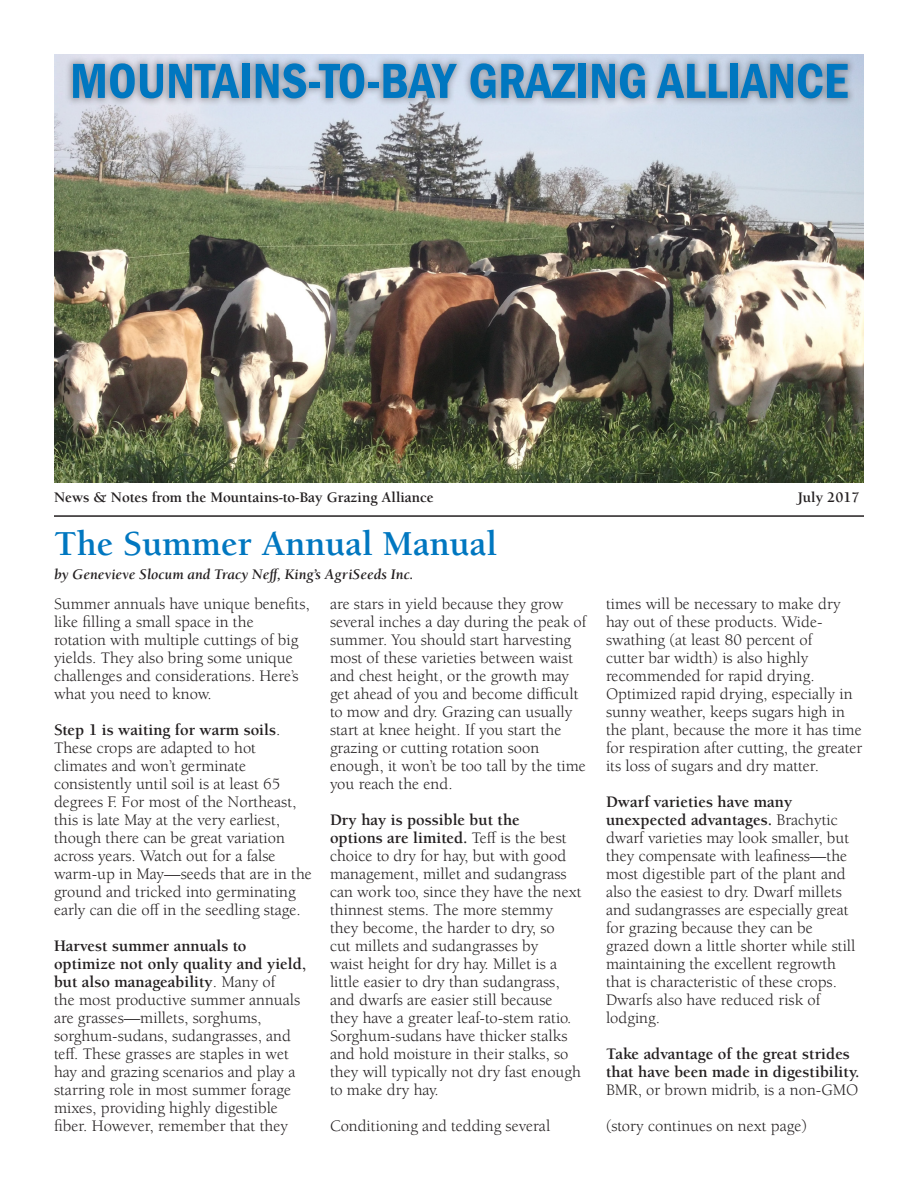
<style>
.page{position:relative;width:918px;height:1188px;background:#fff}
.page>*{position:absolute;margin:0;border:0;box-sizing:border-box;transform-origin:0 0}
.t1{font:600 condensed 51px "Franklin Gothic";color:#0077c0}
.L1{font:700 36px "Berkeley Pro";color:#0077c0}
.t2{font:16.5px/18px "Berkeley Pro";color:#231f20}
.t3{font:700 16.5px/18px "Berkeley Pro";color:#231f20}
.t4{font:700 15px "Berkeley Pro";color:#231f20}
.L1-2{font:italic 700 15px "Berkeley Pro";color:#231f20}
.s1{font-weight:700}
.s2{font-weight:400}
</style>
<div class="page">
<img style="left:55px;top:54px;width:808px;height:428px">
<div style="left:65px;top:56px;width:791px;height:51px;background:#231f20;opacity:.35"></div>
<hr style="left:54px;top:515px;width:810px;height:2px;background:#231f20">
<p class="t1" style="left:70px;top:52px;width:780px">MOUNTAINS-TO-BAY GRAZING ALLIANCE</p>
<p class="t4" style="left:54px;top:489px;width:381px">News &amp; Notes from the Mountains-to-Bay Grazing Alliance</p>
<p class="t4" style="left:798px;top:489px;width:63px">July 2017</p>
<p class="L1" style="left:54px;top:523px;width:445px">The Summer Annual Manual</p>
<p class="L1-2" style="left:54px;top:565px;width:361px">by Genevieve Slocum and Tracy Neff, King’s AgriSeeds Inc.</p>
<p class="t2" style="left:54px;top:595px;width:257px">Summer annuals have unique benefits, like filling a small space in the<br>rotation with multiple cuttings of big yields. They also bring some unique challenges and considerations. Here’s what you need to know.</p>
<p class="t2" style="left:54px;top:721px;width:259px"><span class="s1">Step 1 is waiting for warm soils</span>.<br>These crops are adapted to hot climates and won’t germinate consistently until soil is at least 65 degrees F. For most of the Northeast, this is late May at the very earliest, though there can be great variation across years. Watch out for a false warm-up in May—seeds that are in the ground and tricked into germinating early can die off in the seedling stage.</p>
<p class="t2" style="left:54px;top:937px;width:254px"><span class="s1">Harvest summer annuals to optimize not only quality and yield, but also manageability</span>. Many of<br>the most productive summer annuals are grasses—millets, sorghums, sorghum-sudans, sudangrasses, and teff. These grasses are staples in wet hay and grazing scenarios and play a starring role in most summer forage mixes, providing highly digestible fiber. However, remember that they</p>
<p class="t2" style="left:330px;top:595px;width:258px">are stars in yield because they grow several inches a day during the peak of summer. You should start harvesting most of these varieties between waist and chest height, or the growth may get ahead of you and become difficult to mow and dry. Grazing can usually start at knee height. If you start the grazing or cutting rotation soon enough, it won’t be too tall by the time you reach the end.</p>
<p class="t2" style="left:330px;top:811px;width:253px"><span class="s1">Dry hay is possible but the<br>options are limited.</span> Teff is the best choice to dry for hay, but with good management, millet and sudangrass can work too, since they have the next thinnest stems. The more stemmy they become, the harder to dry, so<br>cut millets and sudangrasses by<br>waist height for dry hay. Millet is a little easier to dry than sudangrass, and dwarfs are easier still because they have a greater leaf-to-stem ratio.<br>Sorghum-sudans have thicker stalks and hold moisture in their stalks, so they will typically not dry fast enough to make dry hay.</p>
<p class="t2" style="left:330px;top:1117px;width:222px">Conditioning and tedding several</p>
<p class="t2" style="left:606px;top:595px;width:258px">times will be necessary to make dry hay out of these products. Wide&shy;swathing (at least 80 percent of<br>cutter bar width) is also highly recommended for rapid drying.<br>Optimized rapid drying, especially in sunny weather, keeps sugars high in the plant, because the more it has time for respiration after cutting, the greater its loss of sugars and dry matter.</p>
<p class="t2" style="left:606px;top:793px;width:251px"><span class="s1">Dwarf varieties have many unexpected advantages.</span> Brachytic dwarf varieties may look smaller, but they compensate with leafiness—the most digestible part of the plant and also the easiest to dry. Dwarf millets and sudangrasses are especially great for grazing because they can be grazed down a little shorter while still maintaining the excellent regrowth that is characteristic of these crops.<br>Dwarfs also have reduced risk of lodging.</p>
<p class="t3" style="left:606px;top:1045px;width:255px">Take advantage of the great strides that have been made in digestibility.<br><span class="s2">BMR, or brown midrib, is a non-GMO</span></p>
<p class="t2" style="left:606px;top:1117px;width:202px">(story continues on next page)</p>
</div>
